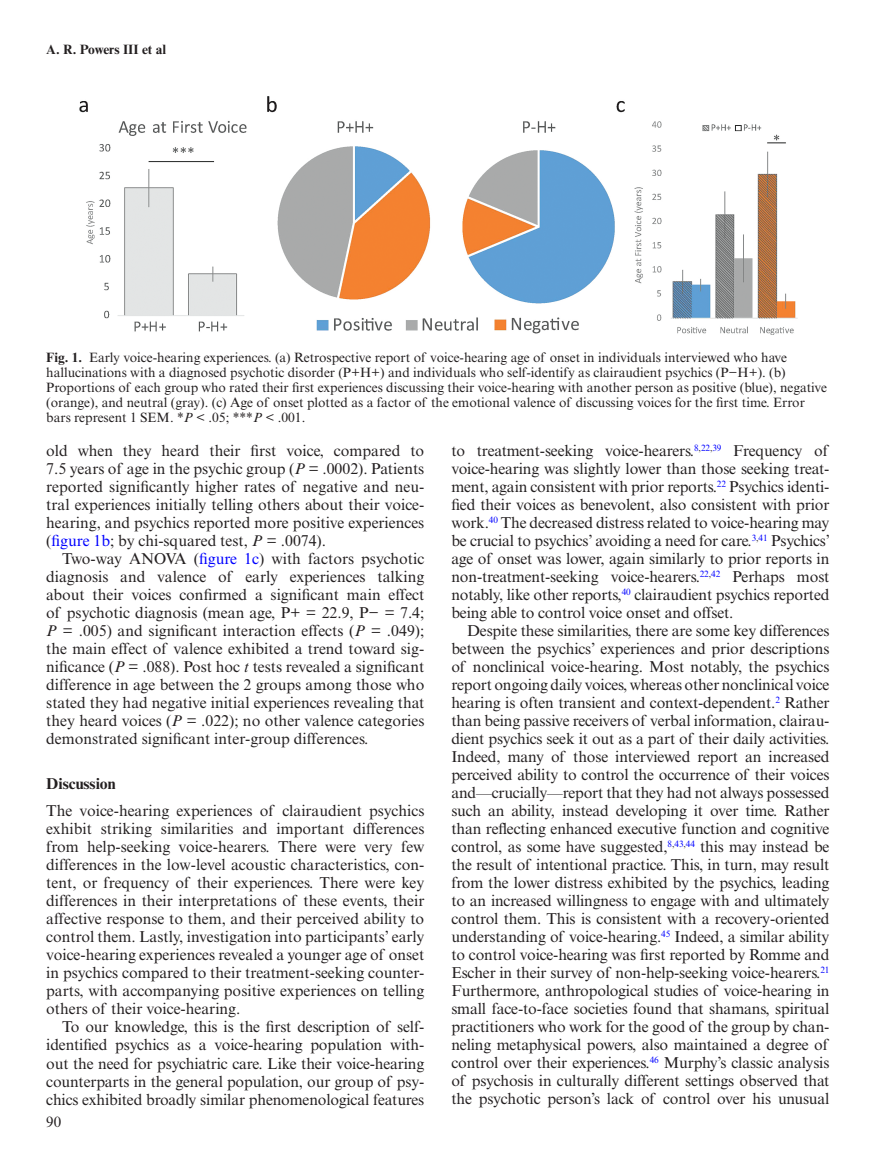
<style>
.page{position:relative;width:891px;height:1175px;background:#fff}
.page>*{position:absolute;margin:0;border:0;box-sizing:border-box;transform-origin:0 0}
.t1{font:15.75px/18px "Times New Roman MT Std";letter-spacing:-.01em;color:#231f20;text-align:justify}
.t2{font:700 15.75px "Times New Roman MT Std";color:#231f20}
.t3{font:15px "Times New Roman MT Std";color:#231f20}
.t4{font:13.5px/15px "Times New Roman MT Std";color:#231f20}
.t5{font:700 13.5px "Times New Roman MT Std";color:#231f20}
.s1{font-weight:700}
.s2{font-style:italic}
.s3{color:#00f}
</style>
<div class="page">
<img style="left:79px;top:96px;width:719px;height:239px">
<p class="t5" style="left:46px;top:41px;width:121px">A. R. Powers III et al</p>
<p class="t4" style="left:46px;top:350px;width:782px"><span class="s1">Fig. 1.</span> Early voice-hearing experiences. (a) Retrospective report of voice-hearing age of onset in individuals interviewed who have hallucinations with a diagnosed psychotic disorder (P+H+) and individuals who self-identify as clairaudient psychics (P−H+). (b)<br>Proportions of each group who rated their first experiences discussing their voice-hearing with another person as positive (blue), negative (orange), and neutral (gray). (c) Age of onset plotted as a factor of the emotional valence of discussing voices for the first time. Error bars represent 1 SEM. *<span class="s2">P</span> &lt; .05; ***<span class="s2">P</span> &lt; .001.</p>
<p class="t1" style="left:46px;top:442px;width:380px">old when they heard their first voice, compared to 7.5 years of age in the psychic group (<span class="s2">P</span> = .0002). Patients reported significantly higher rates of negative and neu&shy;tral experiences initially telling others about their voice&shy;hearing, and psychics reported more positive experiences (<span class="s3">figure 1b</span>; by chi-squared test, <span class="s2">P</span> = .0074).</p>
<p class="t1" style="left:46px;top:550px;width:380px;text-indent:16px">Two-way ANOVA (<span class="s3">figure 1c</span>) with factors psychotic diagnosis and valence of early experiences talking about their voices confirmed a significant main effect of psychotic diagnosis (mean age, P+ = 22.9, P− = 7.4; <span class="s2">P</span> = .005) and significant interaction effects (<span class="s2">P</span> = .049); the main effect of valence exhibited a trend toward sig&shy;nificance (<span class="s2">P</span> = .088). Post hoc <span class="s2">t</span> tests revealed a significant difference in age between the 2 groups among those who stated they had negative initial experiences revealing that they heard voices (<span class="s2">P</span> = .022); no other valence categories demonstrated significant inter-group differences.</p>
<p class="t2" style="left:46px;top:774px;width:71px">Discussion</p>
<p class="t1" style="left:46px;top:802px;width:380px">The voice-hearing experiences of clairaudient psychics exhibit striking similarities and important differences from help-seeking voice-hearers. There were very few differences in the low-level acoustic characteristics, con&shy;tent, or frequency of their experiences. There were key differences in their interpretations of these events, their affective response to them, and their perceived ability to control them. Lastly, investigation into participants’ early voice-hearing experiences revealed a younger age of onset in psychics compared to their treatment-seeking counter&shy;parts, with accompanying positive experiences on telling others of their voice-hearing.</p>
<p class="t1" style="left:46px;top:1018px;width:380px;text-indent:16px">To our knowledge, this is the first description of self&shy;identified psychics as a voice-hearing population with&shy;out the need for psychiatric care. Like their voice-hearing counterparts in the general population, our group of psy&shy;chics exhibited broadly similar phenomenological features</p>
<p class="t3" style="left:46px;top:1113px;width:16px">90</p>
<p class="t1" style="left:451px;top:442px;width:380px;text-align:left">to treatment-seeking voice-hearers.<sup>8</sup><sup>,</sup><sup>22</sup><sup>,</sup><sup>39</sup> Frequency of voice-hearing was slightly lower than those seeking treat&shy;ment, again consistent with prior reports.<sup>22</sup> Psychics identi&shy;fied their voices as benevolent, also consistent with prior work.<sup>40</sup> The decreased distress related to voice-hearing may be crucial to psychics’ avoiding a need for care.<sup>3</sup><sup>,</sup><sup>41</sup> Psychics’ age of onset was lower, again similarly to prior reports in non-treatment-seeking voice-hearers.<sup>22</sup><sup>,</sup><sup>42</sup> Perhaps most notably, like other reports,<sup>40</sup> clairaudient psychics reported being able to control voice onset and offset.</p>
<p class="t1" style="left:451px;top:622px;width:380px;text-indent:16px">Despite these similarities, there are some key differences between the psychics’ experiences and prior descriptions of nonclinical voice-hearing. Most notably, the psychics report ongoing daily voices, whereas other nonclinical voice hearing is often transient and context-dependent.<sup>2</sup> Rather than being passive receivers of verbal information, clairau&shy;dient psychics seek it out as a part of their daily activities.<br>Indeed, many of those interviewed report an increased perceived ability to control the occurrence of their voices and—crucially—report that they had not always possessed such an ability, instead developing it over time. Rather than reflecting enhanced executive function and cognitive control, as some have suggested,<sup>8</sup><sup>,</sup><sup>43</sup><sup>,</sup><sup>44</sup> this may instead be the result of intentional practice. This, in turn, may result from the lower distress exhibited by the psychics, leading to an increased willingness to engage with and ultimately control them. This is consistent with a recovery-oriented understanding of voice-hearing.<sup>45</sup> Indeed, a similar ability to control voice-hearing was first reported by Romme and Escher in their survey of non-help-seeking voice-hearers.<sup>21<br></sup>Furthermore, anthropological studies of voice-hearing in small face-to-face societies found that shamans, spiritual practitioners who work for the good of the group by chan&shy;neling metaphysical powers, also maintained a degree of control over their experiences.<sup>46</sup> Murphy’s classic analysis of psychosis in culturally different settings observed that the psychotic person’s lack of control over his unusual</p>
</div>
